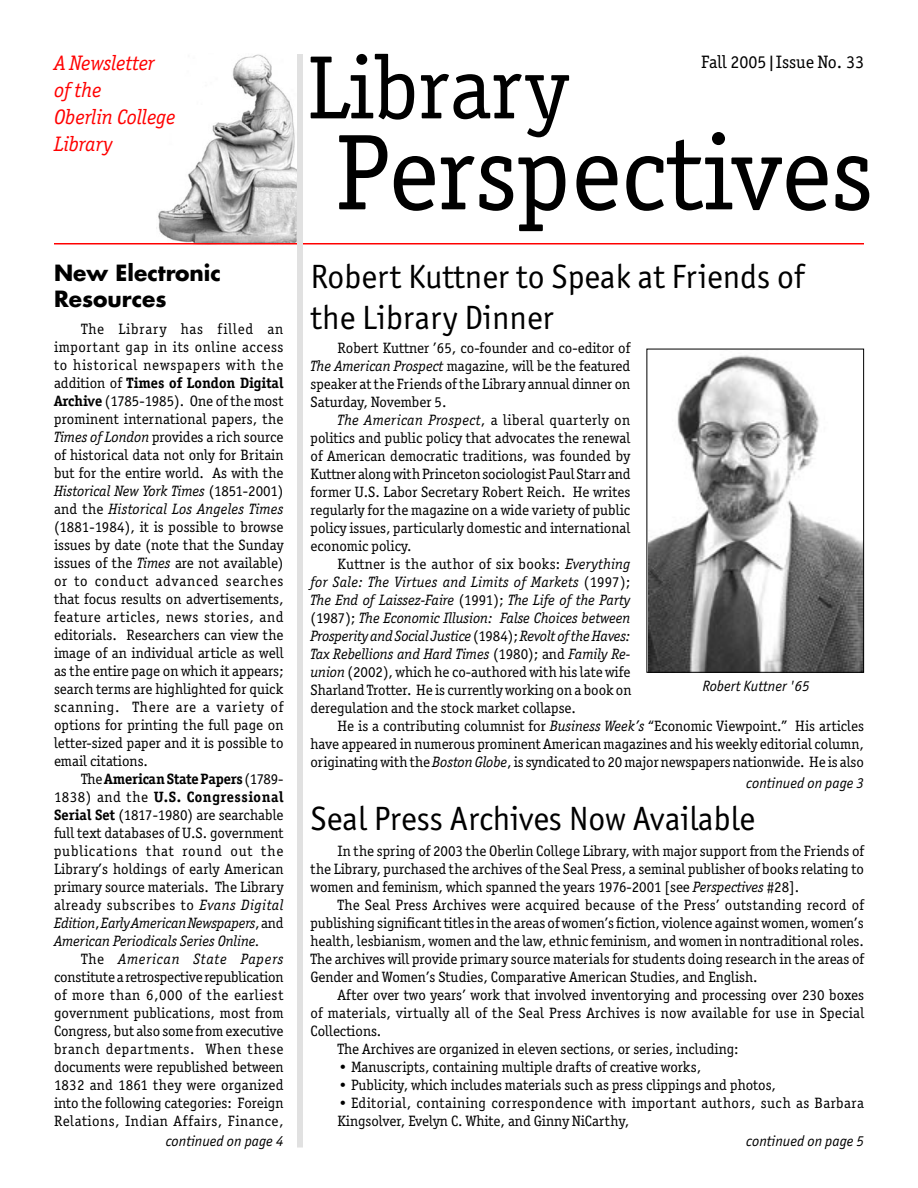
<style>
.page{position:relative;width:918px;height:1188px;background:#fff}
.page>*{position:absolute;margin:0;border:0;box-sizing:border-box;transform-origin:0 0}
.t1{font:108px "Officina Ser ITC";color:#000}
.t2{font:90px "Officina Ser ITC";color:#000}
.t3{font:33.75px/40.5px "Officina San ITC";color:#000}
.t4{font:700 21.75px "Futura";color:#000}
.ArticleText{font:italic 21px "Officina Ser ITC";color:#f00}
.t5{font:18px "Officina Ser ITC";color:#000}
.Body_Text_Indent_2{font:15px/18px "Officina Ser ITC";color:#000;text-align:justify}
.t6{font:italic 15px/18px "Officina Ser ITC";color:#000;text-align:justify}
.Body_Text_Indent_2-2{font:15px/18px "Officina Ser ITC";letter-spacing:.025em;color:#000}
.ArticleText-2{font:italic 15px "Officina San ITC";color:#000}
.s1{font-weight:700}
.s2{font-style:italic}
.s3{font-style:normal}
</style>
<div class="page">
<img style="left:648px;top:355px;width:214px;height:316px">
<div style="left:646px;top:349px;width:218px;height:324px;border:1px solid #000"></div>
<img style="left:157px;top:54px;width:140px;height:191px">
<hr style="left:54px;top:243px;width:810px;height:1px;background:#f00">
<div style="left:297px;top:54px;width:6px;height:1094px;background:#e1e1e1"></div>
<p class="t2" style="left:307px;top:36px;width:261px">Library</p>
<p class="ArticleText" style="left:54px;top:51px;width:102px">A Newsletter</p>
<p class="t5" style="left:701px;top:51px;width:164px">Fall 2005|Issue No. 33</p>
<p class="ArticleText" style="left:54px;top:78px;width:49px">of the</p>
<p class="ArticleText" style="left:54px;top:105px;width:123px">Oberlin College</p>
<p class="ArticleText" style="left:54px;top:132px;width:60px">Library</p>
<p class="t1" style="left:335px;top:111px;width:540px">Perspectives</p>
<p class="t4" style="left:54px;top:258px;width:168px">New Electronic</p>
<p class="t4" style="left:54px;top:284px;width:114px">Resources</p>
<p class="Body_Text_Indent_2" style="left:54px;top:320px;width:231px;text-indent:27px">The Library has filled an important gap in its online access to historical newspapers with the addition of <span class="s1">Times of London Digital Archive</span> (1785-1985). One of the most prominent international papers, the <span class="s2">Times of London</span> provides a rich source of historical data not only for Britain but for the entire world. As with the <span class="s2">Historical New York Times</span> (1851-2001) and the <span class="s2">Historical Los Angeles Times </span>(1881-1984), it is possible to browse issues by date (note that the Sunday issues of the <span class="s2">Times</span> are not available) or to conduct advanced searches that focus results on advertisements, feature articles, news stories, and editorials. Researchers can view the image of an individual article as well as the entire page on which it appears; search terms are highlighted for quick scanning. There are a variety of options for printing the full page on letter-sized paper and it is possible to email citations.</p>
<p class="Body_Text_Indent_2" style="left:54px;top:770px;width:231px;text-indent:27px">The <span class="s1">American State Papers</span> (1789- 1838) and the <span class="s1">U.S. Congressional Serial Set</span> (1817-1980) are searchable full text databases of U.S. government publications that round out the Library’s holdings of early American primary source materials. The Library already subscribes to <span class="s2">Evans Digital Edition</span>, <span class="s2">Early American Newspapers</span>, and <span class="s2">American Periodicals Series Online.</span></p>
<p class="Body_Text_Indent_2" style="left:54px;top:950px;width:231px;text-indent:27px">The <span class="s2">American State Papers </span>constitute a retrospective republication of more than 6,000 of the earliest government publications, most from Congress, but also some from executive branch departments. When these documents were republished between 1832 and 1861 they were organized into the following categories: Foreign Relations, Indian Affairs, Finance,</p>
<p class="ArticleText-2" style="left:166px;top:1132px;width:119px">continued on page 4</p>
<p class="t3" style="left:310px;top:257px;width:495px">Robert Kuttner to Speak at Friends of the Library Dinner</p>
<p class="Body_Text_Indent_2" style="left:310px;top:339px;width:321px;text-indent:27px">Robert Kuttner ’65, co-founder and co-editor of <span class="s2">The American Prospect</span> magazine, will be the featured speaker at the Friends of the Library annual dinner on Saturday, November 5.</p>
<p class="Body_Text_Indent_2" style="left:310px;top:411px;width:322px;text-indent:27px"><span class="s2">The American Prospect</span>, a liberal quarterly on politics and public policy that advocates the renewal of American democratic traditions, was founded by Kuttner along with Princeton sociologist Paul Starr and former U.S. Labor Secretary Robert Reich. He writes regularly for the magazine on a wide variety of public policy issues, particularly domestic and international economic policy.</p>
<p class="t6" style="left:310px;top:555px;width:323px;text-indent:27px"><span class="s3">Kuttner is the author of six books:</span> Everything for Sale: The Virtues and Limits of Markets <span class="s3">(1997); </span>The End of Laissez-Faire <span class="s3">(1991);</span> The Life of the Party <span class="s3">(1987);</span> The Economic Illusion: False Choices between Prosperity and Social Justice <span class="s3">(1984);</span> Revolt of the Haves:<br>Tax Rebellions and Hard Times <span class="s3">(1980); and</span> Family Re&shy;union <span class="s3">(2002), which he co-authored with his late wife Sharland Trotter. He is currently working on a book on deregulation and the stock market collapse.</span></p>
<p class="Body_Text_Indent_2" style="left:310px;top:717px;width:555px;text-indent:27px">He is a contributing columnist for <span class="s2">Business Week’s</span> “Economic Viewpoint.” His articles have appeared in numerous prominent American magazines and his weekly editorial column, originating with the <span class="s2">Boston Globe</span>, is syndicated to 20 major newspapers nationwide. He is also</p>
<p class="ArticleText-2" style="left:702px;top:678px;width:109px">Robert Kuttner '65</p>
<p class="ArticleText-2" style="left:746px;top:774px;width:119px">continued on page 3</p>
<p class="t3" style="left:310px;top:798px;width:446px">Seal Press Archives Now Available</p>
<p class="Body_Text_Indent_2" style="left:310px;top:842px;width:555px;text-indent:27px">In the spring of 2003 the Oberlin College Library, with major support from the Friends of the Library, purchased the archives of the Seal Press, a seminal publisher of books relating to women and feminism, which spanned the years 1976-2001 [see <span class="s2">Perspectives</span> #28].</p>
<p class="Body_Text_Indent_2" style="left:310px;top:896px;width:555px;text-indent:27px">The Seal Press Archives were acquired because of the Press’ outstanding record of publishing significant titles in the areas of women’s fiction, violence against women, women’s health, lesbianism, women and the law, ethnic feminism, and women in nontraditional roles.<br>The archives will provide primary source materials for students doing research in the areas of Gender and Women’s Studies, Comparative American Studies, and English.</p>
<p class="Body_Text_Indent_2" style="left:310px;top:986px;width:555px;text-indent:27px">After over two years’ work that involved inventorying and processing over 230 boxes of materials, virtually all of the Seal Press Archives is now available for use in Special Collections.</p>
<p class="Body_Text_Indent_2" style="left:338px;top:1040px;width:403px">The Archives are organized in eleven sections, or series, including:</p>
<p class="Body_Text_Indent_2" style="left:338px;top:1058px;width:365px">• Manuscripts, containing multiple drafts of creative works,</p>
<p class="Body_Text_Indent_2" style="left:338px;top:1076px;width:440px">• Publicity, which includes materials such as press clippings and photos,</p>
<p class="Body_Text_Indent_2-2" style="left:338px;top:1094px;width:528px">• Editorial, containing correspondence with important authors, such as Barbara<br>Kingsolver, Evelyn C. White, and Ginny NiCarthy,</p>
<p class="ArticleText-2" style="left:746px;top:1132px;width:119px">continued on page 5</p>
</div>
